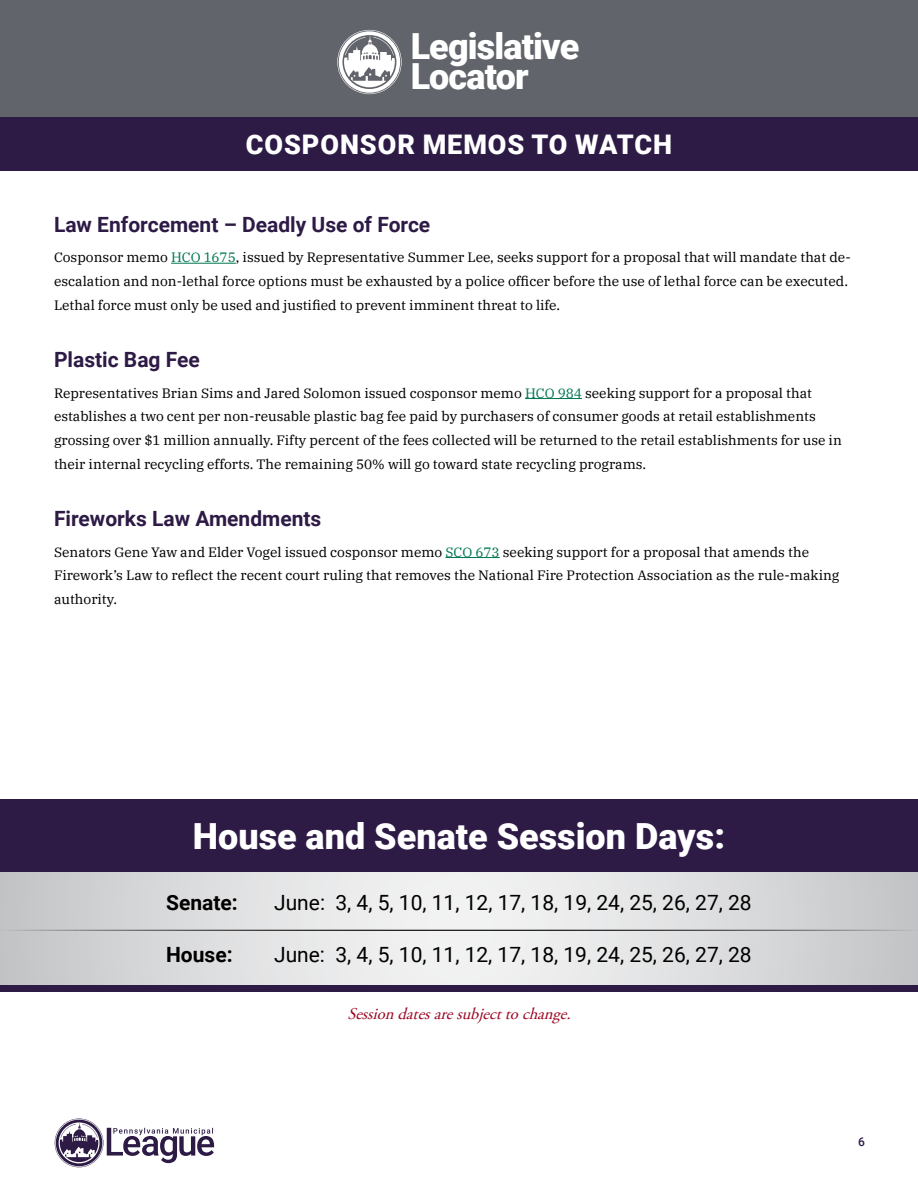
<style>
.page{position:relative;width:918px;height:1188px;background:#fff}
.page>*{position:absolute;margin:0;border:0;box-sizing:border-box;transform-origin:0 0}
.t1{font:900 36px "Roboto";color:#fff}
.t2{font:900 36px/29.8px "Roboto";letter-spacing:-.025em;color:#fff}
.t3{font:900 27px "Roboto";letter-spacing:.035em;color:#fff}
.t4{font:21px "Roboto";color:#000}
.t5{font:700 21px "Roboto";color:#2d1b46}
.t6{font:700 21px "Roboto";color:#000}
.t7{font:italic 16.5px "Adobe Garamond Pro";color:#9a0420}
.t8{font:13.5px/23.7px "IBM Plex Serif";color:#000}
.t9{font:500 12px "Roboto";color:#2d1b46}
.s1{color:#007853}
</style>
<div class="page">
<div style="left:0;top:117px;width:918px;height:54px;background:#2d1b46"></div>
<div style="left:0;top:0;width:918px;height:117px;background:#61646a"></div>
<svg style="left:55px;top:1119px;width:159px;height:48px"></svg>
<svg style="left:337px;top:30px;width:65px;height:64px"></svg>
<hr style="left:171px;top:263px;width:65px;height:1px;background:#007853">
<hr style="left:525px;top:398px;width:57px;height:1px;background:#007853">
<hr style="left:446px;top:557px;width:54px;height:1px;background:#007853">
<svg style="left:0;top:872px;width:918px;height:113px;background:#dddedf"></svg>
<div style="left:0;top:799px;width:918px;height:73px;background:#2d1b46"></div>
<div style="left:0;top:985px;width:918px;height:6px;background:#2d1b46"></div>
<hr style="left:0;top:930px;width:918px;height:1px;background:#000">
<h1 class="t2" style="left:411px;top:30px;width:170px">Legislative<br>Locator</h1>
<h2 class="t3" style="left:246px;top:125px;width:428px">COSPONSOR MEMOS TO WATCH</h2>
<h3 class="t5" style="left:54px;top:210px;width:378px">Law Enforcement – Deadly Use of Force</h3>
<p class="t8" style="left:54px;top:244px;width:798px">Cosponsor memo <span class="s1">HCO 1675</span>, issued by Representative Summer Lee, seeks support for a proposal that will mandate that de&shy;escalation and non-lethal force options must be exhausted by a police officer before the use of lethal force can be executed.<br>Lethal force must only be used and justified to prevent imminent threat to life.</p>
<h3 class="t5" style="left:54px;top:345px;width:147px">Plastic Bag Fee</h3>
<p class="t8" style="left:54px;top:380px;width:789px">Representatives Brian Sims and Jared Solomon issued cosponsor memo <span class="s1">HCO 984</span> seeking support for a proposal that establishes a two cent per non-reusable plastic bag fee paid by purchasers of consumer goods at retail establishments grossing over $1 million annually. Fifty percent of the fees collected will be returned to the retail establishments for use in their internal recycling efforts. The remaining 50% will go toward state recycling programs.</p>
<h3 class="t5" style="left:54px;top:504px;width:269px">Fireworks Law Amendments</h3>
<p class="t8" style="left:54px;top:539px;width:787px">Senators Gene Yaw and Elder Vogel issued cosponsor memo <span class="s1">SCO 673</span> seeking support for a proposal that amends the<br>Firework’s Law to reflect the recent court ruling that removes the National Fire Protection Association as the rule-making authority.</p>
<h1 class="t1" style="left:193px;top:811px;width:534px">House and Senate Session Days:</h1>
<h3 class="t6" style="left:166px;top:888px;width:73px">Senate:</h3>
<h3 class="t4" style="left:274px;top:888px;width:479px">June: 3, 4, 5, 10, 11, 12, 17, 18, 19, 24, 25, 26, 27, 28</h3>
<h3 class="t6" style="left:166px;top:940px;width:68px">House:</h3>
<h3 class="t4" style="left:274px;top:940px;width:479px">June: 3, 4, 5, 10, 11, 12, 17, 18, 19, 24, 25, 26, 27, 28</h3>
<p class="t7" style="left:347px;top:1003px;width:230px">Sessiondatesaresubjecttochange.</p>
<p class="t9" style="left:858px;top:1134px;width:8px">6</p>
</div>
